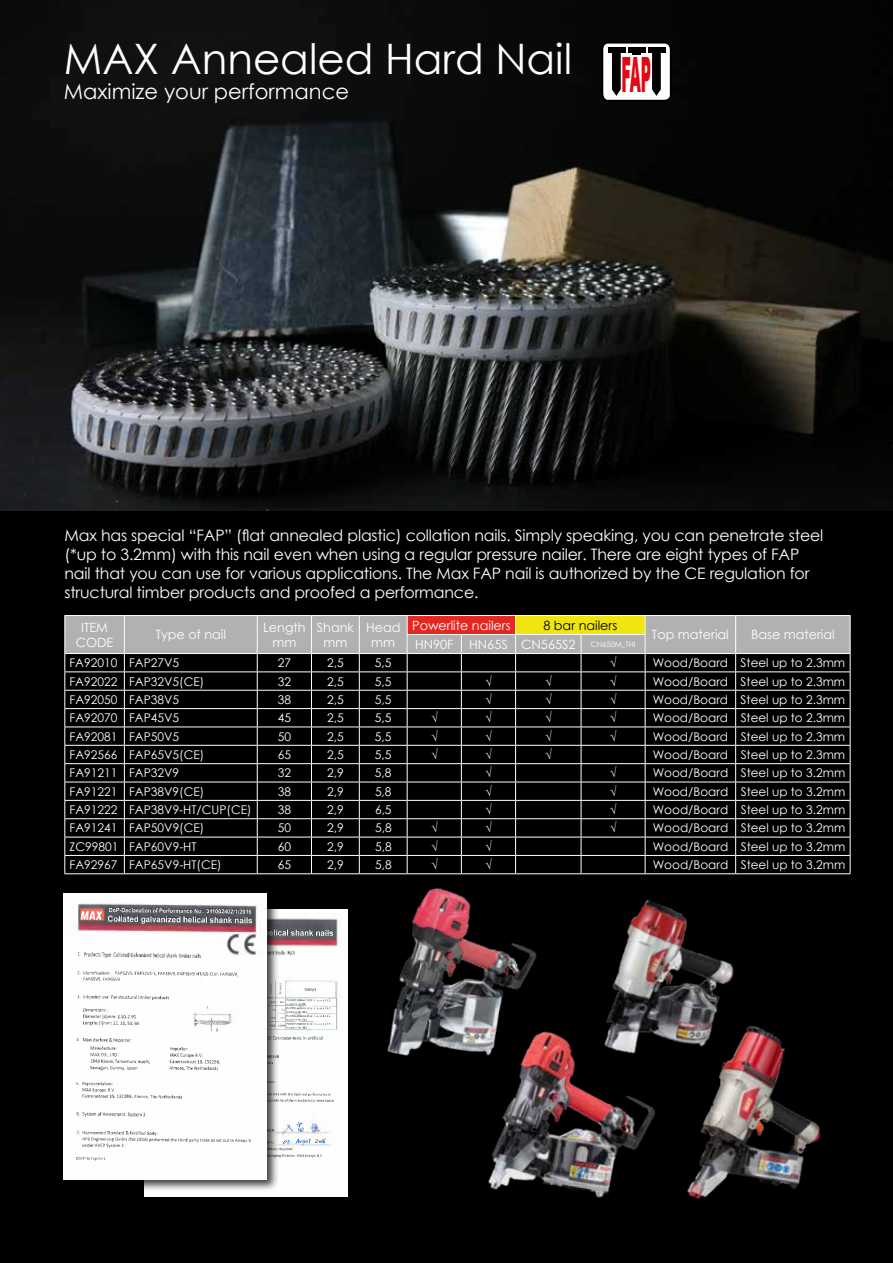
<style>
.page{position:relative;width:893px;height:1263px;background:#000}
.page>*{position:absolute;margin:0;border:0;box-sizing:border-box;transform-origin:0 0}
.t1{font:900 48.75px "Arial";color:#e30613;scale:.29 1}
.t2{font:42px "Century Gothic";color:#fff}
.t3{font:21px "Century Gothic";color:#fff}
.t4{font:15.75px/18.9px "Century Gothic";letter-spacing:-.01em;color:#fff}
.t5{font:12.75px/15.3px "Century Gothic";color:#fff;text-align:center}
.t6{font:12.75px "Century Gothic";color:#000}
.t7{font:12px "Century Gothic";color:#fff}
</style>
<div class="page">
<img style="left:0;top:0;width:893px;height:510px">
<img style="left:145px;top:909px;width:202px;height:287px">
<img style="left:279px;top:981px;width:57px;height:48px">
<img style="left:279px;top:1037px;width:55px;height:78px">
<img style="left:279px;top:925px;width:54px;height:11px">
<img style="left:279px;top:951px;width:15px;height:4px">
<img style="left:279px;top:1141px;width:42px;height:16px">
<img style="left:284px;top:1123px;width:41px;height:20px">
<svg style="left:305px;top:989px;width:10px;height:2px"></svg>
<div style="left:61px;top:890px;width:218px;height:302px;background:#000;opacity:.75"></div>
<img style="left:64px;top:893px;width:203px;height:286px">
<img style="left:81px;top:908px;width:170px;height:15px">
<img style="left:82px;top:1131px;width:168px;height:17px">
<img style="left:78px;top:996px;width:91px;height:29px">
<img style="left:77px;top:1039px;width:73px;height:31px">
<img style="left:78px;top:971px;width:160px;height:11px">
<img style="left:77px;top:1082px;width:105px;height:17px">
<img style="left:169px;top:1047px;width:50px;height:23px">
<img style="left:78px;top:953px;width:123px;height:4px">
<img style="left:76px;top:1113px;width:69px;height:5px">
<img style="left:193px;top:1020px;width:35px;height:6px">
<img style="left:76px;top:1158px;width:29px;height:3px">
<img style="left:208px;top:1007px;width:9px;height:24px">
<img style="left:547px;top:874px;width:233px;height:146px">
<img style="left:488px;top:1020px;width:145px;height:178px">
<img style="left:633px;top:1019px;width:188px;height:180px">
<svg style="left:601px;top:42px;width:71px;height:60px"></svg>
<div style="left:628px;top:47px;width:17px;height:6px;background:#000"></div>
<div style="left:632px;top:50px;width:9px;height:5px;background:#000"></div>
<img style="left:387px;top:878px;width:163px;height:201px">
<hr style="left:64px;top:873px;width:60px;height:1px;background:#fff">
<hr style="left:124px;top:873px;width:133px;height:1px;background:#fff">
<hr style="left:257px;top:873px;width:54px;height:1px;background:#fff">
<hr style="left:311px;top:873px;width:48px;height:1px;background:#fff">
<hr style="left:359px;top:873px;width:48px;height:1px;background:#fff">
<hr style="left:407px;top:873px;width:54px;height:1px;background:#fff">
<hr style="left:461px;top:873px;width:55px;height:1px;background:#fff">
<hr style="left:516px;top:873px;width:65px;height:1px;background:#fff">
<hr style="left:581px;top:873px;width:64px;height:1px;background:#fff">
<hr style="left:645px;top:873px;width:91px;height:1px;background:#fff">
<hr style="left:736px;top:873px;width:114px;height:1px;background:#fff">
<svg style="left:64px;top:615px;width:787px;height:258px"></svg>
<hr style="left:407px;top:653px;width:54px;height:1px;background:#fff">
<hr style="left:461px;top:653px;width:55px;height:1px;background:#fff">
<h2 class="t2" style="left:64px;top:30px;width:510px">MAX Annealed Hard Nail</h2>
<h3 class="t3" style="left:64px;top:77px;width:287px">Maximize your performance</h3>
<h1 class="t1" style="left:621px;top:39px;width:104px">FAP</h1>
<p class="t4" style="left:64px;top:526px;width:760px">Max has special “FAP” (flat annealed plastic) collation nails. Simply speaking, you can penetrate steel (*up to 3.2mm) with this nail even when using a regular pressure nailer. There are eight types of FAP nail that you can use for various applications. The Max FAP nail is authorized by the CE regulation for structural timber products and proofed a performance.</p>
<p class="t5" style="left:76px;top:619px;width:39px">ITEM<br>CODE</p>
<p class="t5" style="left:156px;top:627px;width:72px">Type of nail</p>
<p class="t5" style="left:263px;top:619px;width:44px">Length mm</p>
<p class="t5" style="left:317px;top:619px;width:39px">Shank mm</p>
<p class="t5" style="left:366px;top:619px;width:36px">Head mm</p>
<p class="t5" style="left:412px;top:617px;width:100px">Powerlite nailers</p>
<p class="t6" style="left:543px;top:616px;width:76px">8 bar nailers</p>
<p class="t5" style="left:415px;top:636px;width:222px">HN90F HN65S CN565S2 <sup>CN650M_THI</sup></p>
<p class="t5" style="left:652px;top:627px;width:78px">Top material</p>
<p class="t5" style="left:751px;top:627px;width:85px">Base material</p>
<p class="t7" style="left:69px;top:654px;width:111px">FA92010 FAP27V5</p>
<p class="t7" style="left:278px;top:654px;width:15px">27</p>
<p class="t7" style="left:327px;top:654px;width:18px">2,5</p>
<p class="t7" style="left:375px;top:654px;width:18px">5,5</p>
<p class="t7" style="left:610px;top:654px;width:8px">√</p>
<p class="t7" style="left:653px;top:654px;width:194px">Wood/Board Steel up to 2.3mm</p>
<p class="t7" style="left:70px;top:673px;width:136px">FA92022 FAP32V5(CE)</p>
<p class="t7" style="left:278px;top:673px;width:15px">32</p>
<p class="t7" style="left:327px;top:673px;width:18px">2,5</p>
<p class="t7" style="left:375px;top:673px;width:18px">5,5</p>
<p class="t7" style="left:485px;top:673px;width:8px">√</p>
<p class="t7" style="left:545px;top:673px;width:8px">√</p>
<p class="t7" style="left:610px;top:673px;width:8px">√</p>
<p class="t7" style="left:653px;top:673px;width:194px">Wood/Board Steel up to 2.3mm</p>
<p class="t7" style="left:70px;top:691px;width:111px">FA92050 FAP38V5</p>
<p class="t7" style="left:278px;top:691px;width:15px">38</p>
<p class="t7" style="left:327px;top:691px;width:18px">2,5</p>
<p class="t7" style="left:375px;top:691px;width:18px">5,5</p>
<p class="t7" style="left:485px;top:691px;width:8px">√</p>
<p class="t7" style="left:545px;top:691px;width:8px">√</p>
<p class="t7" style="left:610px;top:691px;width:8px">√</p>
<p class="t7" style="left:653px;top:691px;width:194px">Wood/Board Steel up to 2.3mm</p>
<p class="t7" style="left:70px;top:709px;width:111px">FA92070 FAP45V5</p>
<p class="t7" style="left:278px;top:709px;width:15px">45</p>
<p class="t7" style="left:327px;top:709px;width:18px">2,5</p>
<p class="t7" style="left:375px;top:709px;width:18px">5,5</p>
<p class="t7" style="left:431px;top:709px;width:8px">√</p>
<p class="t7" style="left:485px;top:709px;width:8px">√</p>
<p class="t7" style="left:545px;top:709px;width:8px">√</p>
<p class="t7" style="left:610px;top:709px;width:8px">√</p>
<p class="t7" style="left:653px;top:709px;width:194px">Wood/Board Steel up to 2.3mm</p>
<p class="t7" style="left:70px;top:728px;width:111px">FA92081 FAP50V5</p>
<p class="t7" style="left:278px;top:728px;width:15px">50</p>
<p class="t7" style="left:327px;top:728px;width:18px">2,5</p>
<p class="t7" style="left:375px;top:728px;width:18px">5,5</p>
<p class="t7" style="left:431px;top:728px;width:8px">√</p>
<p class="t7" style="left:485px;top:728px;width:8px">√</p>
<p class="t7" style="left:545px;top:728px;width:8px">√</p>
<p class="t7" style="left:610px;top:728px;width:8px">√</p>
<p class="t7" style="left:653px;top:728px;width:194px">Wood/Board Steel up to 2.3mm</p>
<p class="t7" style="left:70px;top:746px;width:136px">FA92566 FAP65V5(CE)</p>
<p class="t7" style="left:278px;top:746px;width:15px">65</p>
<p class="t7" style="left:327px;top:746px;width:18px">2,5</p>
<p class="t7" style="left:375px;top:746px;width:18px">5,5</p>
<p class="t7" style="left:431px;top:746px;width:8px">√</p>
<p class="t7" style="left:485px;top:746px;width:8px">√</p>
<p class="t7" style="left:545px;top:746px;width:8px">√</p>
<p class="t7" style="left:653px;top:746px;width:194px">Wood/Board Steel up to 2.3mm</p>
<p class="t7" style="left:70px;top:765px;width:111px">FA91211 FAP32V9</p>
<p class="t7" style="left:278px;top:765px;width:15px">32</p>
<p class="t7" style="left:327px;top:765px;width:18px">2,9</p>
<p class="t7" style="left:375px;top:765px;width:18px">5,8</p>
<p class="t7" style="left:485px;top:765px;width:8px">√</p>
<p class="t7" style="left:610px;top:765px;width:8px">√</p>
<p class="t7" style="left:653px;top:765px;width:194px">Wood/Board Steel up to 3.2mm</p>
<p class="t7" style="left:70px;top:783px;width:136px">FA91221 FAP38V9(CE)</p>
<p class="t7" style="left:278px;top:783px;width:15px">38</p>
<p class="t7" style="left:327px;top:783px;width:18px">2,9</p>
<p class="t7" style="left:375px;top:783px;width:18px">5,8</p>
<p class="t7" style="left:485px;top:783px;width:8px">√</p>
<p class="t7" style="left:610px;top:783px;width:8px">√</p>
<p class="t7" style="left:653px;top:783px;width:194px">Wood/Board Steel up to 3.2mm</p>
<p class="t7" style="left:70px;top:801px;width:184px">FA91222 FAP38V9-HT/CUP(CE)</p>
<p class="t7" style="left:278px;top:801px;width:15px">38</p>
<p class="t7" style="left:327px;top:801px;width:18px">2,9</p>
<p class="t7" style="left:375px;top:801px;width:18px">6,5</p>
<p class="t7" style="left:485px;top:801px;width:8px">√</p>
<p class="t7" style="left:610px;top:801px;width:8px">√</p>
<p class="t7" style="left:653px;top:801px;width:194px">Wood/Board Steel up to 3.2mm</p>
<p class="t7" style="left:70px;top:820px;width:136px">FA91241 FAP50V9(CE)</p>
<p class="t7" style="left:278px;top:820px;width:15px">50</p>
<p class="t7" style="left:327px;top:820px;width:18px">2,9</p>
<p class="t7" style="left:375px;top:820px;width:18px">5,8</p>
<p class="t7" style="left:431px;top:820px;width:8px">√</p>
<p class="t7" style="left:485px;top:820px;width:8px">√</p>
<p class="t7" style="left:610px;top:820px;width:8px">√</p>
<p class="t7" style="left:653px;top:820px;width:194px">Wood/Board Steel up to 3.2mm</p>
<p class="t7" style="left:70px;top:838px;width:129px">ZC99801 FAP60V9-HT</p>
<p class="t7" style="left:278px;top:838px;width:15px">60</p>
<p class="t7" style="left:327px;top:838px;width:18px">2,9</p>
<p class="t7" style="left:375px;top:838px;width:18px">5,8</p>
<p class="t7" style="left:431px;top:838px;width:8px">√</p>
<p class="t7" style="left:485px;top:838px;width:8px">√</p>
<p class="t7" style="left:653px;top:838px;width:194px">Wood/Board Steel up to 3.2mm</p>
<p class="t7" style="left:70px;top:856px;width:154px">FA92967 FAP65V9-HT(CE)</p>
<p class="t7" style="left:278px;top:856px;width:15px">65</p>
<p class="t7" style="left:327px;top:856px;width:18px">2,9</p>
<p class="t7" style="left:375px;top:856px;width:18px">5,8</p>
<p class="t7" style="left:431px;top:856px;width:8px">√</p>
<p class="t7" style="left:485px;top:856px;width:8px">√</p>
<p class="t7" style="left:653px;top:856px;width:194px">Wood/Board Steel up to 3.2mm</p>
</div>
